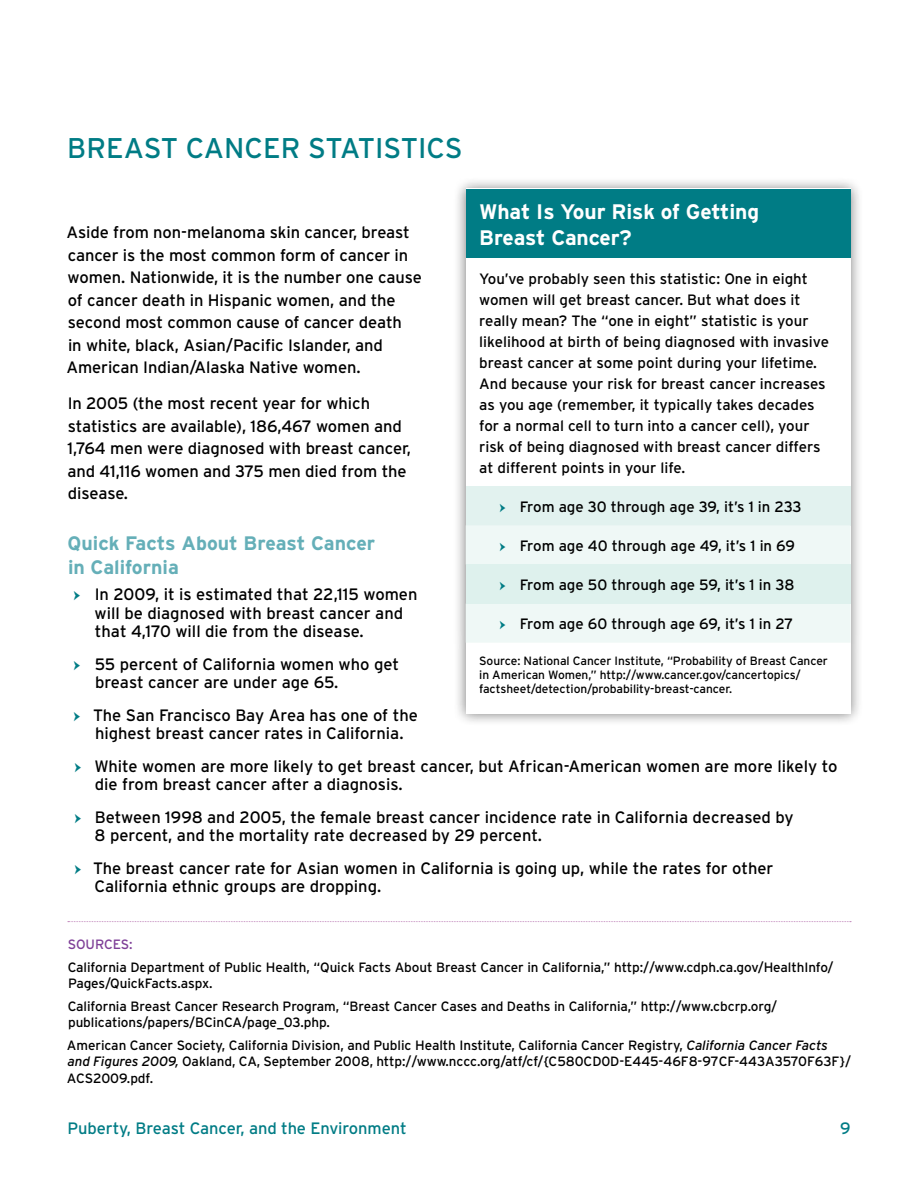
<style>
.page{position:relative;width:918px;height:1188px;background:#fff}
.page>*{position:absolute;margin:0;border:0;box-sizing:border-box;transform-origin:0 0}
.t1{font:28.5px "Interstate";color:#007c85}
.t2{font:700 21px/25.2px "Interstate";letter-spacing:-.005em;color:#fff}
.t3{font:700 19.5px/24px "Interstate";color:#65afb8}
.t4{font:16.5px/22.5px "Interstate";letter-spacing:-.005em;color:#000}
.t5{font:16.5px "Interstate";letter-spacing:-.005em;color:#007c85}
.t6{font:15px/21px "Interstate";color:#000}
.t7{font:13.5px/16.2px "Interstate";letter-spacing:-.005em;color:#000}
.t8{font:13.5px "Interstate";letter-spacing:-.005em;color:#7f4098}
.t9{font:12px/14.4px "Interstate";letter-spacing:-.005em;color:#000}
.s1{font-family:"Minion Pro";color:#007c85}
.s2{font-style:italic}
</style>
<div class="page">
<svg style="left:68px;top:921px;width:783px;height:1px"></svg>
<div style="left:452px;top:176px;width:411px;height:550px;background:#000;opacity:.5"></div>
<div style="left:466px;top:189px;width:384px;height:525px;background:#fff"></div>
<div style="left:466px;top:189px;width:384px;height:69px;background:#007c85"></div>
<div style="left:466px;top:486px;width:384px;height:39px;background:#e2f2ef"></div>
<div style="left:466px;top:525px;width:384px;height:118px;background:#eff8f6"></div>
<div style="left:466px;top:564px;width:384px;height:40px;background:#def1ed"></div>
<h1 class="t1" style="left:67px;top:132px;width:377px">Breast Cancer Statistics</h1>
<p class="t2" style="left:479px;top:199px;width:281px">What Is Your Risk of Getting<br>Breast Cancer?</p>
<p class="t6" style="left:479px;top:268px;width:351px">You’ve probably seen this statistic: One in eight women will get breast cancer. But what does it really mean? The “one in eight” statistic is your likelihood at birth of being diagnosed with invasive breast cancer at some point during your lifetime.<br>And because your risk for breast cancer increases as you age (remember, it typically takes decades for a normal cell to turn into a cancer cell), your risk of being diagnosed with breast cancer differs at different points in your life.</p>
<p class="t6" style="left:500px;top:496px;width:304px"><span class="s1">ӹ</span> From age 30 through age 39, it’s 1 in 233</p>
<p class="t6" style="left:500px;top:535px;width:297px"><span class="s1">ӹ</span> From age 40 through age 49, it’s 1 in 69</p>
<p class="t6" style="left:500px;top:574px;width:296px"><span class="s1">ӹ</span> From age 50 through age 59, it’s 1 in 38</p>
<p class="t6" style="left:500px;top:613px;width:295px"><span class="s1">ӹ</span> From age 60 through age 69, it’s 1 in 27</p>
<p class="t9" style="left:479px;top:653px;width:350px">Source: National Cancer I nstitute, “Probability of Breast Cancer in American Women,” http://www.cancer.gov/cancertopics/ factsheet/detection/probability-breast-cancer.</p>
<p class="t4" style="left:66px;top:221px;width:357px">Aside from non-melanoma skin cancer, breast cancer is the most common form of cancer in women. Nationwide, it is the number one cause of cancer death in H ispanic women, and the second most common cause of cancer death<br>in white, black, Asian/Pacific Islander, and American I ndian/Alaska Native women.</p>
<p class="t4" style="left:68px;top:392px;width:345px">I n 2005 (the most recent year for which statistics are available), 186,467 women and 1,764 men were diagnosed with breast cancer, and 41,116 women and 375 men died from the disease.</p>
<p class="t3" style="left:68px;top:531px;width:309px">Quick Facts About Breast Cancer in California</p>
<p class="t4" style="left:95px;top:585px;width:324px;line-height:18.8px;text-indent:-21px"><span class="s1">ӹ</span> I n 2009, it is estimated that 22,115 women will be diagnosed with breast cancer and that 4,170 will die from the disease.</p>
<p class="t4" style="left:95px;top:654px;width:306px;line-height:18.8px;text-indent:-22px"><span class="s1">ӹ</span> 55 percent of California women who get breast cancer are under age 65.</p>
<p class="t4" style="left:73px;top:705px;width:346px;line-height:18.8px;text-align:center"><span class="s1">ӹ</span> The San Francisco Bay Area has one of the highest breast cancer rates in California.</p>
<p class="t4" style="left:95px;top:756px;width:744px;line-height:18.8px;text-indent:-20px"><span class="s1">ӹ</span> White women are more likely to get breast cancer, but African-American women are more likely to die from breast cancer after a diagnosis.</p>
<p class="t4" style="left:94px;top:807px;width:701px;line-height:18.8px;text-indent:-20px"><span class="s1">ӹ</span> Between 1998 and 2005, the female breast cancer incidence rate in California decreased by<br>8 percent, and the mortality rate decreased by 29 percent.</p>
<p class="t4" style="left:95px;top:858px;width:681px;line-height:18.8px;text-indent:-20px"><span class="s1">ӹ</span> The breast cancer rate for Asian women in California is going up, while the rates for other<br>California ethnic groups are dropping.</p>
<p class="t8" style="left:68px;top:937px;width:66px">Sources:</p>
<p class="t7" style="left:68px;top:959px;width:767px">California Department of Public Health, “Quick Facts About Breast Cancer in California,” http://www.cdph.ca.gov/HealthI nfo/<br>Pages/QuickFacts.aspx.</p>
<p class="t7" style="left:68px;top:998px;width:711px">California Breast Cancer Research Program, “Breast Cancer Cases and Deaths in California,” http://www.cbcrp.org/ publications/papers/BCinCA/page_03.php.</p>
<p class="t7" style="left:67px;top:1037px;width:786px">American Cancer Society, California Division, and Public H ealth I nstitute, California Cancer Registry, <span class="s2">California Cancer Facts and Figures 2009,</span> Oakland, CA, September 2008, http://www.nccc.org/atf/cf/{C580CD0D-E445-46F8-97CF-443A3570F63F}/<br>ACS2009.pdf.</p>
<p class="t5" style="left:68px;top:1119px;width:341px">Puberty, Breast Cancer, and the Environment</p>
<p class="t5" style="left:840px;top:1119px;width:12px">9</p>
</div>
